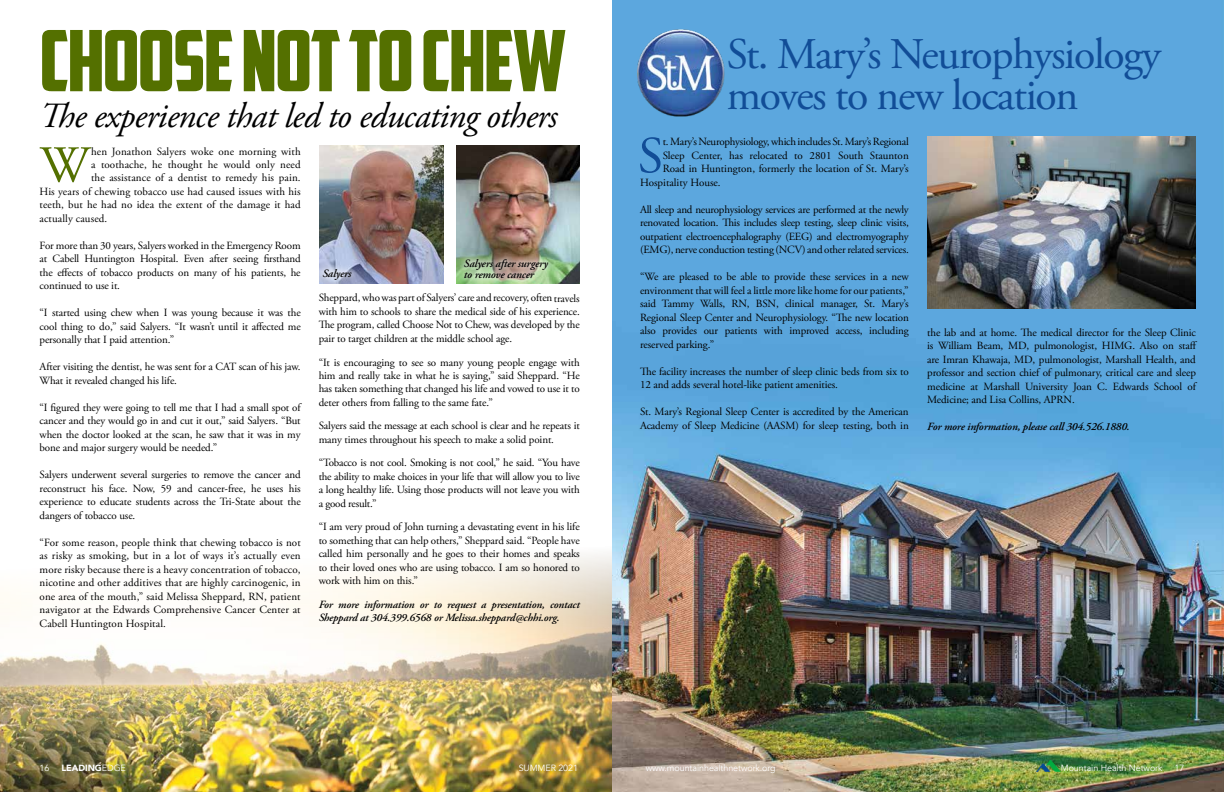
<style>
.page{position:relative;width:1224px;height:792px;background:#fff}
.page>*{position:absolute;margin:0;border:0;box-sizing:border-box;transform-origin:0 0}
.t1{font:84.5px "American Captain";letter-spacing:-.02em;color:#547000}
.t2{font:51.7px "Adobe Garamond Pro";color:#547000}
.t3{font:51.7px "Adobe Garamond Pro";color:#114d97}
.t4{font:43.7px/41px "Adobe Garamond Pro";letter-spacing:-.03em;color:#114d97}
.t5{font:italic 35.4px "Adobe Garamond Pro";letter-spacing:-.02em;color:#000}
.t6{font:italic 600 11.2px/11.2px "Adobe Garamond Pro";letter-spacing:-.01em;color:#000}
.t7{font:11px/13.5px "Adobe Garamond Pro";letter-spacing:-.01em;color:#000;text-align:justify}
.t8{font:11px "Adobe Garamond Pro";letter-spacing:.01em;color:#000}
.t9{font:italic 600 11px/13.5px "Adobe Garamond Pro";letter-spacing:-.01em;color:#000}
.t10{font:9px "Avenir";letter-spacing:-.01em;color:#fff}
.t11{font:900 9px "Avenir";letter-spacing:-.01em;color:#fff}
.s1{font-weight:400}
</style>
<div class="page">
<img style="left:0;top:553px;width:612px;height:239px">
<img style="left:612px;top:0;width:612px;height:792px">
<img style="left:1037px;top:761px;width:23px;height:11px">
<img style="left:637px;top:17px;width:88px;height:120px">
<img style="left:927px;top:137px;width:269px;height:172px">
<img style="left:456px;top:145px;width:124px;height:139px">
<img style="left:319px;top:145px;width:124px;height:139px">
<div style="left:315px;top:261px;width:45px;height:26px;background:#fff;opacity:.75"></div>
<div style="left:456px;top:251px;width:100px;height:35px;background:#fff;opacity:.75"></div>
<h1 class="t1" style="left:40px;top:10px;width:528px">CHOOSE NOT TO CHEW</h1>
<h3 class="t5" style="left:40px;top:95px;width:519px">The experience that led to educating others</h3>
<h2 class="t2" style="left:40px;top:134px;width:51px">W</h2>
<p class="t8" style="left:91px;top:144px;width:211px">hen Jonathon Salyers woke one morning with</p>
<p class="t8" style="left:91px;top:158px;width:211px">a toothache, he thought he would only need</p>
<p class="t8" style="left:91px;top:171px;width:211px">the assistance of a dentist to remedy his pain.</p>
<p class="t8" style="left:40px;top:185px;width:263px">His years of chewing tobacco use had caused issues with his</p>
<p class="t8" style="left:40px;top:198px;width:263px">teeth, but he had no idea the extent of the damage it had</p>
<p class="t8" style="left:40px;top:212px;width:69px">actually caused.</p>
<p class="t7" style="left:40px;top:239px;width:263px">For more than 30 years, Salyers worked in the Emergency Room at Cabell Huntington Hospital. Even after seeing firsthand the effects of tobacco products on many of his patients, he continued to use it.</p>
<p class="t7" style="left:40px;top:307px;width:263px">“I started using chew when I was young because it was the cool thing to do,” said Salyers. “It wasn’t until it affected me personally that I paid attention.”</p>
<p class="t7" style="left:40px;top:361px;width:263px">After visiting the dentist, he was sent for a CAT scan of his jaw.<br>What it revealed changed his life.</p>
<p class="t7" style="left:40px;top:401px;width:263px">“I figured they were going to tell me that I had a small spot of cancer and they would go in and cut it out,” said Salyers. “But when the doctor looked at the scan, he saw that it was in my bone and major surgery would be needed.”</p>
<p class="t7" style="left:40px;top:469px;width:263px">Salyers underwent several surgeries to remove the cancer and reconstruct his face. Now, 59 and cancer-free, he uses his experience to educate students across the Tri-State about the dangers of tobacco use.</p>
<p class="t7" style="left:40px;top:536px;width:263px">“For some reason, people think that chewing tobacco is not as risky as smoking, but in a lot of ways it’s actually even more risky because there is a heavy concentration of tobacco, nicotine and other additives that are highly carcinogenic, in one area of the mouth,” said Melissa Sheppard, RN, patient navigator at the Edwards Comprehensive Cancer Center at Cabell Huntington Hospital.</p>
<p class="t6" style="left:323px;top:268px;width:31px">Salyers</p>
<p class="t6" style="left:464px;top:258px;width:86px">Salyers after surgery to remove cancer</p>
<p class="t7" style="left:319px;top:292px;width:263px">Sheppard, who was part of Salyers’ care and recovery, often travels with him to schools to share the medical side of his experience.<br>The program, called Choose Not to Chew, was developed by the pair to target children at the middle school age.</p>
<p class="t7" style="left:319px;top:356px;width:263px">“It is encouraging to see so many young people engage with him and really take in what he is saying,” said Sheppard. “He has taken something that changed his life and vowed to use it to deter others from falling to the same fate.”</p>
<p class="t7" style="left:319px;top:420px;width:263px">Salyers said the message at each school is clear and he repeats it many times throughout his speech to make a solid point.</p>
<p class="t7" style="left:319px;top:457px;width:263px">“Tobacco is not cool. Smoking is not cool,” he said. “You have the ability to make choices in your life that will allow you to live a long healthy life. Using those products will not leave you with a good result.”</p>
<p class="t7" style="left:319px;top:521px;width:263px">“I am very proud of John turning a devastating event in his life to something that can help others,” Sheppard said. “People have called him personally and he goes to their homes and speaks to their loved ones who are using tobacco. I am so honored to work with him on this.”</p>
<p class="t9" style="left:319px;top:598px;width:263px">For more information or to request a presentation, contact<br>Sheppard at 304.399.6568 or Melissa.sheppard@chhi.org.</p>
<p class="t10" style="left:40px;top:763px;width:11px">16</p>
<p class="t11" style="left:61px;top:761px;width:66px">LEADING<span class="s1">EDGE</span></p>
<p class="t10" style="left:519px;top:763px;width:61px">SUMMER 2021</p>
<h3 class="t4" style="left:727px;top:35px;width:436px">St. Mary’s Neurophysiology moves to new location</h3>
<h2 class="t3" style="left:638px;top:125px;width:27px">S</h2>
<p class="t7" style="left:663px;top:135px;width:248px">t. Mary’s Neurophysiology, which includes St. Mary’s Regional</p>
<p class="t7" style="left:663px;top:149px;width:248px">Sleep Center, has relocated to 2801 South Staunton</p>
<p class="t7" style="left:663px;top:162px;width:248px">Road in Huntington, formerly the location of St. Mary’s</p>
<p class="t7" style="left:640px;top:176px;width:82px">Hospitality House.</p>
<p class="t7" style="left:640px;top:203px;width:270px">All sleep and neurophysiology services are performed at the newly renovated location. This includes sleep testing, sleep clinic visits, outpatient electroencephalography (EEG) and electromyography (EMG), nerve conduction testing (NCV) and other related services.</p>
<p class="t7" style="left:640px;top:270px;width:270px">“We are pleased to be able to provide these services in a new environment that will feel a little more like home for our patients,” said Tammy Walls, RN, BSN, clinical manager, St. Mary’s Regional Sleep Center and Neurophysiology. “The new location also provides our patients with improved access, including reserved parking.”</p>
<p class="t7" style="left:640px;top:365px;width:270px">The facility increases the number of sleep clinic beds from six to<br>12 and adds several hotel-like patient amenities.</p>
<p class="t7" style="left:640px;top:405px;width:270px">St. Mary’s Regional Sleep Center is accredited by the American<br>Academy of Sleep Medicine (AASM) for sleep testing, both in</p>
<p class="t7" style="left:927px;top:326px;width:271px">the lab and at home. The medical director for the Sleep Clinic is William Beam, MD, pulmonologist, HIMG. Also on staff are Imran Khawaja, MD, pulmonologist, Marshall Health, and professor and section chief of pulmonary, critical care and sleep medicine at Marshall University Joan C. Edwards School of Medicine; and Lisa Collins, APRN.</p>
<p class="t9" style="left:927px;top:420px;width:204px">For more information, please call 304.526.1880.</p>
<p class="t10" style="left:646px;top:763px;width:131px">www.mountainhealthnetwork.org</p>
<p class="t10" style="left:1061px;top:763px;width:103px">Mountain Health Network</p>
<p class="t10" style="left:1174px;top:763px;width:11px">17</p>
</div>
